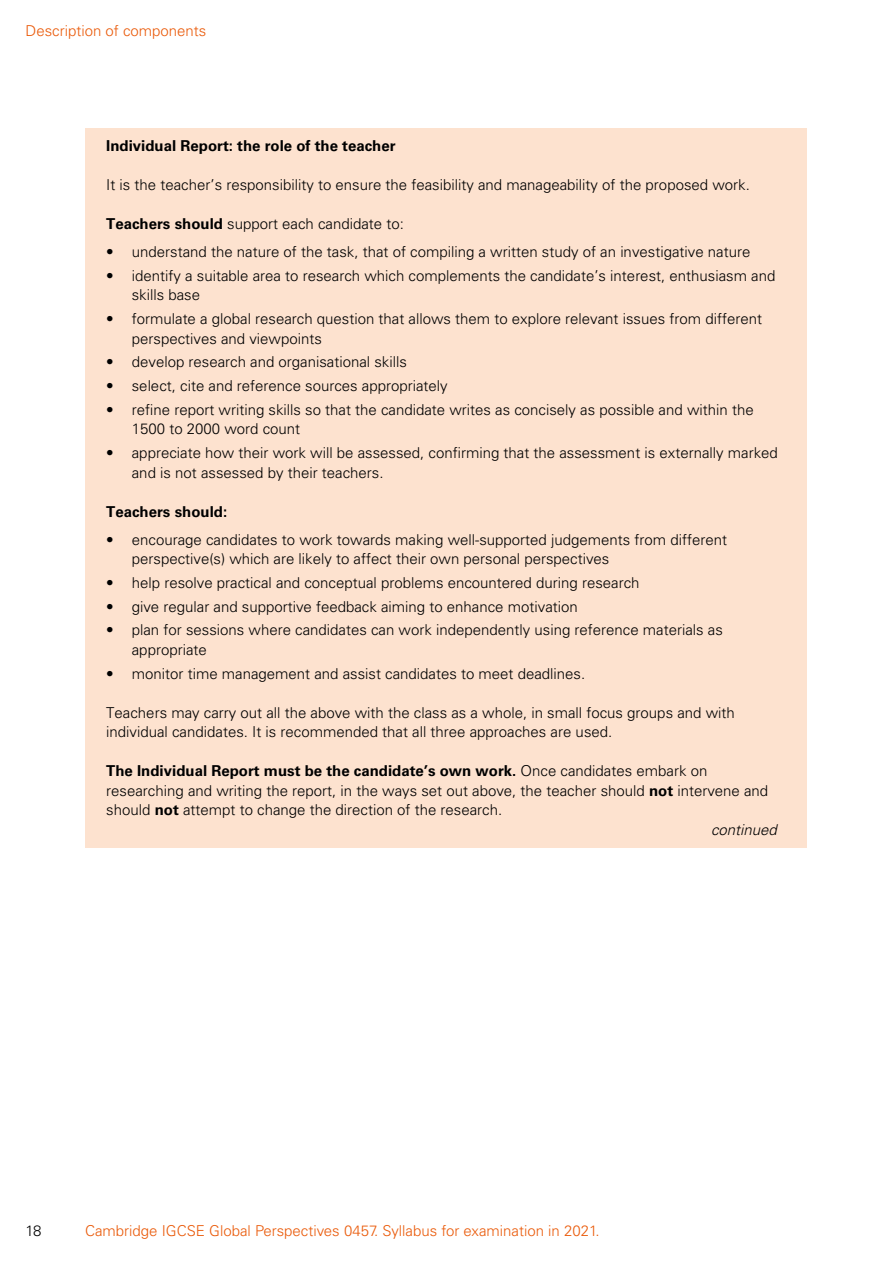
<style>
.page{position:relative;width:893px;height:1263px;background:#fff}
.page>*{position:absolute;margin:0;border:0;box-sizing:border-box;transform-origin:0 0}
.t1{font:300 15px/19.5px "Univers LT Std";color:#000}
.t2{font:700 15px "Univers LT Std";color:#000}
.t3{font:300 15px "Univers LT Std";color:#ea5b0b}
.t4{font:italic 300 15px "Univers LT Std";color:#000}
.s1{font-weight:700}
.s2{font-weight:300}
</style>
<div class="page">
<div style="left:85px;top:128px;width:721px;height:719px;background:#fde2cf"></div>
<p class="t3" style="left:26px;top:22px;width:182px">Description of components</p>
<p class="t2" style="left:106px;top:137px;width:291px">Individual Report: the role of the teacher</p>
<p class="t1" style="left:106px;top:175px;width:645px">It is the teacher’s responsibility to ensure the feasibility and manageability of the proposed work.</p>
<p class="t1" style="left:106px;top:214px;width:299px"><span class="s1">Teachers should</span> support each candidate to:</p>
<p class="t1" style="left:106px;top:242px;width:645px">• understand the nature of the task, that of compiling a written study of an investigative nature</p>
<p class="t1" style="left:132px;top:266px;width:645px;text-indent:-26px">• identify a suitable area to research which complements the candidate’s interest, enthusiasm and skills base</p>
<p class="t1" style="left:132px;top:309px;width:632px;text-indent:-26px">• formulate a global research question that allows them to explore relevant issues from different perspectives and viewpoints</p>
<p class="t1" style="left:106px;top:352px;width:302px">• develop research and organisational skills</p>
<p class="t1" style="left:106px;top:376px;width:343px">• select, cite and reference sources appropriately</p>
<p class="t1" style="left:132px;top:400px;width:623px;text-indent:-26px">• refine report writing skills so that the candidate writes as concisely as possible and within the<br>1500 to 2000 word count</p>
<p class="t1" style="left:132px;top:443px;width:647px;text-indent:-26px">• appreciate how their work will be assessed, confirming that the assessment is externally marked and is not assessed by their teachers.</p>
<p class="t2" style="left:106px;top:503px;width:122px">Teachers should:</p>
<p class="t1" style="left:132px;top:530px;width:597px;text-indent:-26px">• encourage candidates to work towards making well-supported judgements from different perspective(s) which are likely to affect their own personal perspectives</p>
<p class="t1" style="left:106px;top:573px;width:535px">• help resolve practical and conceptual problems encountered during research</p>
<p class="t1" style="left:106px;top:597px;width:473px">• give regular and supportive feedback aiming to enhance motivation</p>
<p class="t1" style="left:132px;top:620px;width:592px;text-indent:-26px">• plan for sessions where candidates can work independently using reference materials as appropriate</p>
<p class="t1" style="left:106px;top:664px;width:480px">• monitor time management and assist candidates to meet deadlines.</p>
<p class="t1" style="left:106px;top:703px;width:630px">Teachers may carry out all the above with the class as a whole, in small focus groups and with individual candidates. It is recommended that all three approaches are used.</p>
<p class="t2" style="left:106px;top:762px;width:603px">The Individual Report must be the candidate’s own work. <span class="s2">Once candidates embark on</span></p>
<p class="t1" style="left:106px;top:781px;width:663px">researching and writing the report, in the ways set out above, the teacher should <span class="s1">not</span> intervene and</p>
<p class="t1" style="left:106px;top:800px;width:397px">should <span class="s1">not</span> attempt to change the direction of the research.</p>
<p class="t4" style="left:711px;top:820px;width:67px">continued</p>
<p class="t1" style="left:26px;top:1220px;width:18px">18</p>
<p class="t3" style="left:85px;top:1221px;width:516px">Cambridge IGCSE Global Perspectives 0457. Syllabus for examination in 2021.</p>
</div>
